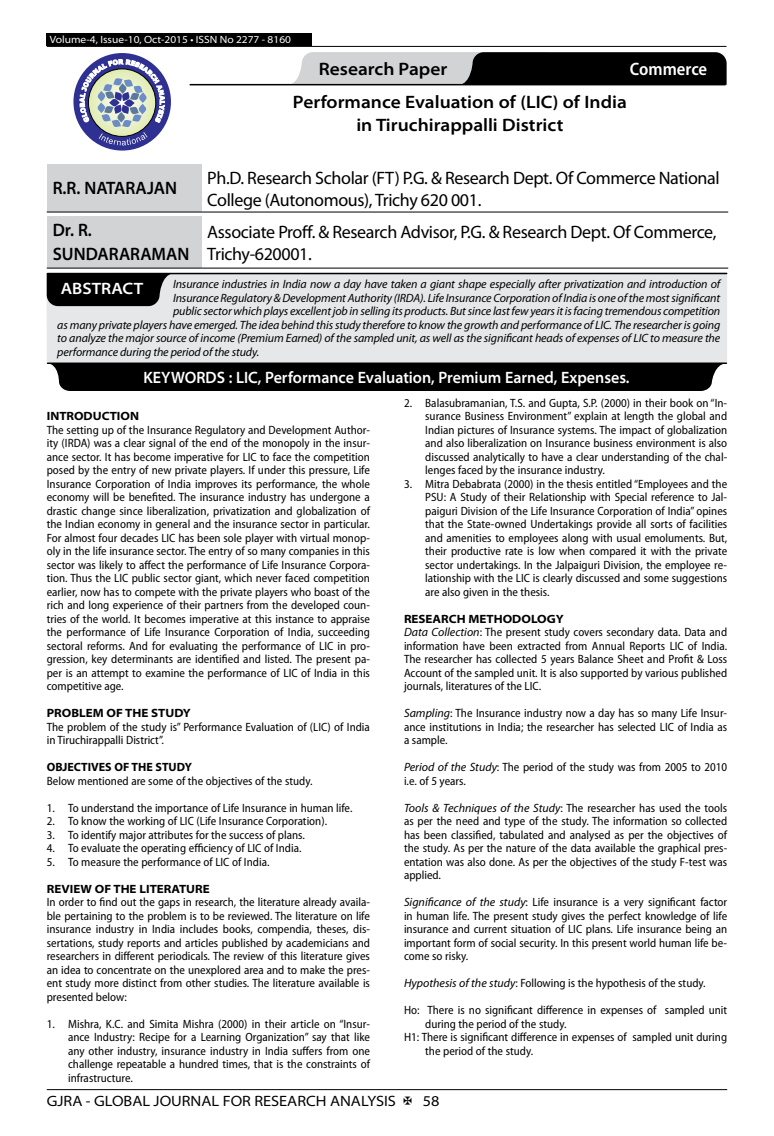
<style>
.page{position:relative;width:774px;height:1136px;background:#fff}
.page>*{position:absolute;margin:0;border:0;box-sizing:border-box;transform-origin:0 0}
.t1{font:18px/21.6px "Myriad Pro";letter-spacing:-.02em;color:#000}
.t2{font:600 semi-expanded 18px/23.4px "Myriad Pro";color:#000;text-align:center}
.t3{font:600 semi-expanded 18px/23.4px "Myriad Pro";color:#000;scale:.9 1}
.t4{font:600 semi-condensed 18px "Myriad Pro";color:#fff}
.t5{font:600 semi-expanded 16.5px "Myriad Pro";color:#fff;scale:.9 1}
.t6{font:600 semi-expanded 16.5px "Myriad Pro";color:#fff}
.t7{font:semi-expanded 15px "Myriad Pro";color:#000}
.t8{font:semi-condensed 12px/13.5px "Myriad Pro";color:#000;text-align:justify}
.t9{font:italic 12px "Myriad Pro";letter-spacing:-.01em;color:#000}
.t10{font:700 semi-expanded 12px "Myriad Pro";color:#000}
.t11{font:700 12px "Myriad Pro";color:#000}
.t12{font:semi-expanded 10.5px "Myriad Pro";color:#fff}
.s1{font-weight:700;font-stretch:semi-expanded}
.s2{font-style:italic;font-stretch:normal}
</style>
<div class="page">
<hr style="left:47px;top:1089px;width:680px;height:1px;background:#000">
<div style="left:47px;top:33px;width:265px;height:13px;background:#000"></div>
<hr style="left:47px;top:46px;width:679px;height:1px;background:#000">
<svg style="left:288px;top:52px;width:439px;height:33px;background:#5a5a5b"></svg>
<hr style="left:190px;top:84px;width:535px;height:1px;background:#000">
<div style="left:73px;top:53px;width:98px;height:97px;background:#2e3092;border-radius:50%"></div>
<svg style="left:80px;top:59px;width:85px;height:86px"></svg>
<div style="left:47px;top:165px;width:154px;height:47px;background:#d1d3d4"></div>
<hr style="left:47px;top:212px;width:154px;height:1px;background:#000">
<hr style="left:201px;top:212px;width:527px;height:1px;background:#000">
<div style="left:47px;top:217px;width:154px;height:51px;background:#d1d3d4"></div>
<hr style="left:47px;top:268px;width:154px;height:1px;background:#000">
<hr style="left:201px;top:268px;width:527px;height:1px;background:#000">
<div style="left:47px;top:273px;width:680px;height:89px;background:#e6e7e8"></div>
<hr style="left:47px;top:273px;width:680px;height:1px;background:#000">
<svg style="left:47px;top:274px;width:126px;height:32px;background:#171717"></svg>
<hr style="left:48px;top:362px;width:678px;height:2px;background:#000">
<div style="left:47px;top:363px;width:676px;height:28px;background:#000"></div>
<div style="left:144px;top:371px;width:485px;height:12px;background:#000"></div>
<p class="t12" style="left:50px;top:34px;width:243px">Volume-4, Issue-10, Oct-2015 • ISSN No 2277 - 8160</p>
<h1 class="t2" style="left:319px;top:58px;width:130px">Research Paper</h1>
<h1 class="t4" style="left:630px;top:59px;width:79px">Commerce</h1>
<h1 class="t2" style="left:293px;top:91px;width:335px">Performance Evaluation of (LIC) of India in Tiruchirappalli District</h1>
<h1 class="t3" style="left:53px;top:176px;width:140px">R.R. NATARAJAN</h1>
<h1 class="t1" style="left:207px;top:168px;width:514px">Ph.D. Research Scholar (FT) P.G. &amp; Research Dept. Of Commerce National<br>College (Autonomous), Trichy 620 001.</h1>
<h1 class="t3" style="left:53px;top:219px;width:153px">Dr. R.<br>SUNDARARAMAN</h1>
<h1 class="t1" style="left:207px;top:222px;width:511px">Associate Proff. &amp; Research Advisor, P.G. &amp; Research Dept. Of Commerce,<br>Trichy-620001.</h1>
<p class="t9" style="left:173px;top:278px;width:549px">Insurance industries in India now a day have taken a giant shape especially after privatization and introduction of</p>
<p class="t9" style="left:173px;top:291px;width:549px">Insurance Regulatory &amp; Development Authority (IRDA). Life Insurance Corporation of India is one of the most significant</p>
<p class="t9" style="left:173px;top:305px;width:549px">public sector which plays excellent job in selling its products. But since last few years it is facing tremendous competition</p>
<p class="t9" style="left:57px;top:318px;width:664px">as many private players have emerged. The idea behind this study therefore to know the growth and performance of LIC. The researcher is going</p>
<p class="t9" style="left:57px;top:332px;width:664px">to analyze the major source of income (Premium Earned) of the sampled unit, as well as the significant heads of expenses of LIC to measure the</p>
<p class="t9" style="left:57px;top:345px;width:203px">performance during the period of the study.</p>
<h2 class="t6" style="left:61px;top:279px;width:84px">ABSTRACT</h2>
<h2 class="t5" style="left:144px;top:368px;width:541px">KEYWORDS : LIC, Performance Evaluation, Premium Earned, Expenses.</h2>
<p class="t10" style="left:47px;top:409px;width:94px">INTRODUCTION</p>
<p class="t8" style="left:47px;top:423px;width:325px">The setting up of the Insurance Regulatory and Development Author&shy;ity (IRDA) was a clear signal of the end of the monopoly in the insur&shy;ance sector. It has become imperative for LIC to face the competition posed by the entry of new private players. If under this pressure, Life Insurance Corporation of India improves its performance, the whole economy will be benefited. The insurance industry has undergone a drastic change since liberalization, privatization and globalization of the Indian economy in general and the insurance sector in particular.<br>For almost four decades LIC has been sole player with virtual monop&shy;oly in the life insurance sector. The entry of so many companies in this sector was likely to affect the performance of Life Insurance Corpora&shy;tion. Thus the LIC public sector giant, which never faced competition earlier, now has to compete with the private players who boast of the rich and long experience of their partners from the developed coun&shy;tries of the world. It becomes imperative at this instance to appraise the performance of Life Insurance Corporation of India, succeeding sectoral reforms. And for evaluating the performance of LIC in pro&shy;gression, key determinants are identified and listed. The present pa&shy;per is an attempt to examine the performance of LIC of India in this competitive age.</p>
<p class="t10" style="left:47px;top:706px;width:146px">PROBLEM OF THE STUDY</p>
<p class="t8" style="left:47px;top:720px;width:325px">The problem of the study is” Performance Evaluation of (LIC) of India in Tiruchirappalli District”.</p>
<p class="t11" style="left:47px;top:760px;width:147px">OBJECTIVES OF THE STUDY</p>
<p class="t8" style="left:47px;top:774px;width:267px">Below mentioned are some of the objectives of the study.</p>
<p class="t8" style="left:47px;top:801px;width:307px">1. To understand the importance of Life Insurance in human life.</p>
<p class="t8" style="left:47px;top:814px;width:282px">2. To know the working of LIC (Life Insurance Corporation).</p>
<p class="t8" style="left:47px;top:828px;width:260px">3. To identify major attributes for the success of plans.</p>
<p class="t8" style="left:47px;top:841px;width:256px">4. To evaluate the operating efficiency of LIC of India.</p>
<p class="t8" style="left:47px;top:855px;width:224px">5. To measure the performance of LIC of India.</p>
<p class="t10" style="left:47px;top:881px;width:164px">REVIEW OF THE LITERATURE</p>
<p class="t8" style="left:47px;top:895px;width:325px">In order to find out the gaps in research, the literature already availa&shy;ble pertaining to the problem is to be reviewed. The literature on life insurance industry in India includes books, compendia, theses, dis&shy;sertations, study reports and articles published by academicians and researchers in different periodicals. The review of this literature gives an idea to concentrate on the unexplored area and to make the pres&shy;ent study more distinct from other studies. The literature available is presented below:</p>
<p class="t8" style="left:68px;top:1017px;width:303px;text-indent:-21px">1. Mishra, K.C. and Simita Mishra (2000) in their article on “Insur&shy;ance Industry: Recipe for a Learning Organization” say that like any other industry, insurance industry in India suffers from one challenge repeatable a hundred times, that is the constraints of infrastructure.</p>
<p class="t8" style="left:425px;top:396px;width:303px;text-indent:-21px">2. Balasubramanian, T.S. and Gupta, S.P. (2000) in their book on “In&shy;surance Business Environment” explain at length the global and Indian pictures of Insurance systems. The impact of globalization and also liberalization on Insurance business environment is also discussed analytically to have a clear understanding of the chal&shy;lenges faced by the insurance industry.</p>
<p class="t8" style="left:425px;top:477px;width:303px;text-indent:-21px">3. Mitra Debabrata (2000) in the thesis entitled “Employees and the PSU: A Study of their Relationship with Special reference to Jal&shy;paiguri Division of the Life Insurance Corporation of India” opines that the State-owned Undertakings provide all sorts of facilities and amenities to employees along with usual emoluments. But, their productive rate is low when compared it with the private sector undertakings. In the Jalpaiguri Division, the employee re&shy;lationship with the LIC is clearly discussed and some suggestions are also given in the thesis.</p>
<p class="t8" style="left:404px;top:612px;width:325px;text-align:left"><span class="s1">RESEARCH METHODOLOGY<br></span><span class="s2">Data Collection</span>: The present study covers secondary data. Data and information have been extracted from Annual Reports LIC of India.<br>The researcher has collected 5 years Balance Sheet and Profit &amp; Loss Account of the sampled unit. It is also supported by various published journals, literatures of the LIC.</p>
<p class="t8" style="left:404px;top:706px;width:325px"><span class="s2">Sampling</span>: The Insurance industry now a day has so many Life Insur&shy;ance institutions in India; the researcher has selected LIC of India as a sample.</p>
<p class="t8" style="left:404px;top:760px;width:325px"><span class="s2">Period of the Study</span>: The period of the study was from 2005 to 2010 i.e. of 5 years.</p>
<p class="t8" style="left:404px;top:801px;width:325px"><span class="s2">Tools &amp; Techniques of the Study</span>: The researcher has used the tools as per the need and type of the study. The information so collected has been classified, tabulated and analysed as per the objectives of the study. As per the nature of the data available the graphical pres&shy;entation was also done. As per the objectives of the study F-test was applied.</p>
<p class="t8" style="left:404px;top:895px;width:325px"><span class="s2">Significance of the study</span>: Life insurance is a very significant factor in human life. The present study gives the perfect knowledge of life insurance and current situation of LIC plans. Life insurance being an important form of social security. In this present world human life be&shy;come so risky.</p>
<p class="t8" style="left:404px;top:976px;width:303px"><span class="s2">Hypothesis of the study</span>: Following is the hypothesis of the study.</p>
<p class="t8" style="left:404px;top:1003px;width:325px">Ho: There is no significant difference in expenses of sampled unit</p>
<p class="t8" style="left:425px;top:1017px;width:143px">during the period of the study.</p>
<p class="t8" style="left:404px;top:1030px;width:325px">H1: There is significant difference in expenses of sampled unit during</p>
<p class="t8" style="left:425px;top:1044px;width:109px">the period of the study.</p>
<p class="t7" style="left:47px;top:1092px;width:351px">GJRA - GLOBAL JOURNAL FOR RESEARCH ANALYSIS</p>
<p class="t7" style="left:423px;top:1092px;width:18px">58</p>
</div>
